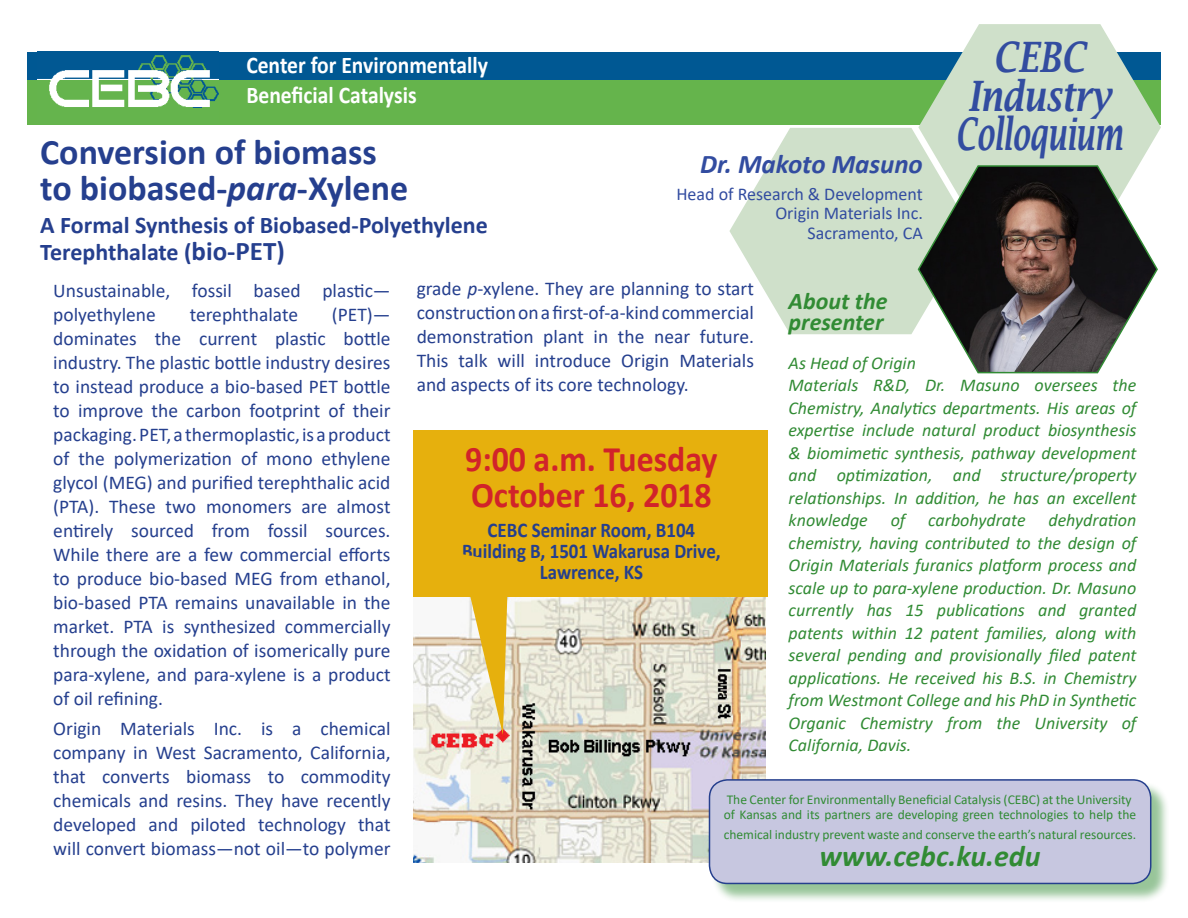
<style>
.page{position:relative;width:1188px;height:918px;background:#fff}
.page>*{position:absolute;margin:0;border:0;box-sizing:border-box;transform-origin:0 0}
.t1{font:italic 600 45px "Lucida Bright";color:#324ca0;scale:.64 1}
.t2{font:italic 600 42px "Lucida Bright";color:#324ca0;scale:.8 1}
.t3{font:700 36px "Calibri";color:#253f8e}
.t4{font:700 36px "Calibri";color:#d1232a;scale:.94 1}
.t5{font:italic 700 30px "Calibri";color:#318b34}
.t6{font:italic 700 27px "Calibri";color:#324ca0}
.t7{font:700 24px "Calibri";color:#253f8e}
.t8{font:700 24px "Calibri";color:#fff;scale:.9 1}
.t9{font:italic 700 24px "Calibri";color:#318b34}
.t10{font:700 21px/21px "Calibri";color:#253f8e;text-align:center;scale:.9 1}
.t11{font:19.5px/24px "Calibri";color:#253f8e;text-align:justify}
.t12{font:italic 18px/22.5px "Calibri";color:#318b34;text-align:justify}
.t13{font:18px "Calibri";color:#324ca0}
.t14{font:13.5px/15px "Calibri";color:#318b34}
.s1{font-style:italic}
.s2{font-size:27px}
</style>
<div class="page">
<div style="left:27px;top:81px;width:1134px;height:44px;background:#65b44c"></div>
<div style="left:27px;top:52px;width:1134px;height:27px;background:#005893"></div>
<img style="left:38px;top:55px;width:181px;height:53px">
<img style="left:413px;top:596px;width:353px;height:267px">
<div style="left:413px;top:430px;width:354px;height:166px;background:#e6b00d"></div>
<svg style="left:460px;top:596px;width:67px;height:143px;background:#e5cf99"></svg>
<div style="left:711px;top:781px;width:459px;height:122px;background:#318b34;opacity:.5"></div>
<div style="left:709px;top:780px;width:442px;height:103px;background:#c7c7e0;border-radius:18px"></div>
<div style="left:709px;top:779px;width:442px;height:105px;border:2px solid #253f8e;border-radius:18px"></div>
<svg style="left:918px;top:24px;width:243px;height:140px;fill:#cfe0ca"></svg>
<svg style="left:729px;top:128px;width:243px;height:206px;fill:#cfe0ca"></svg>
<svg style="left:917px;top:164px;width:241px;height:210px"></svg>
<p class="t8" style="left:246px;top:48px;width:270px">Center for Environmentally</p>
<p class="t8" style="left:246px;top:78px;width:191px">Beneficial Catalysis</p>
<p class="t3" style="left:40px;top:126px;width:338px">Conversion of biomass</p>
<p class="t3" style="left:40px;top:162px;width:369px">to biobased-<span class="s1">para</span>-Xylene</p>
<p class="t7" style="left:40px;top:208px;width:449px">A Formal Synthesis of Biobased-Polyethylene</p>
<p class="t7" style="left:40px;top:235px;width:246px">Terephthalate (<span class="s2">bio-PET)</span></p>
<p class="t6" style="left:700px;top:145px;width:224px">Dr. Makoto Masuno</p>
<p class="t13" style="left:676px;top:181px;width:248px">Head of Research &amp; Development</p>
<p class="t13" style="left:775px;top:201px;width:149px">Origin Materials Inc.</p>
<p class="t13" style="left:808px;top:220px;width:117px">Sacramento, CA</p>
<p class="t2" style="left:993px;top:33px;width:117px">CEBC</p>
<p class="t2" style="left:968px;top:72px;width:180px">Industry</p>
<p class="t1" style="left:955px;top:108px;width:263px">Colloquium</p>
<p class="t11" style="left:53px;top:278px;width:339px">Unsustainable, fossil based plastic— polyethylene</p>
<p class="t11" style="left:53px;top:302px;width:339px;text-indent:279px">(PET)— dominates the current plastic bottle industry. The plastic bottle industry desires to instead produce a bio-based PET bottle to improve the carbon footprint of their packaging. PET, a thermoplastic, is a product of the polymerization of mono ethylene glycol (MEG) and purified terephthalic acid (PTA). These two monomers are almost entirely sourced from fossil sources.<br>While there are a few commercial efforts to produce bio-based MEG from ethanol, bio-based PTA remains unavailable in the market. PTA is synthesized commercially through the oxidation of isomerically pure para-xylene, and para-xylene is a product of oil refining.</p>
<p class="t11" style="left:53px;top:716px;width:339px">Origin Materials Inc. is a chemical company in West Sacramento, California, that converts biomass to commodity chemicals and resins. They have recently developed and piloted technology that will convert biomass—not oil—to polymer</p>
<p class="t11" style="left:190px;top:302px;width:110px">terephthalate</p>
<p class="t11" style="left:417px;top:277px;width:339px">grade <span class="s1">p</span>-xylene. They are planning to start construction on a first-of-a-kind commercial demonstration plant in the near future.<br>This talk will introduce Origin Materials and aspects of its core technology.</p>
<p class="t4" style="left:465px;top:433px;width:270px">9:00 a.m. Tuesday</p>
<p class="t4" style="left:471px;top:469px;width:258px">October 16, 2018</p>
<p class="t10" style="left:488px;top:519px;width:232px">CEBC Seminar Room, B104</p>
<p class="t10" style="left:462px;top:540px;width:289px">Building B, 1501 Wakarusa Drive,<br>Lawrence, KS</p>
<p class="t9" style="left:789px;top:284px;width:101px">About the</p>
<p class="t9" style="left:789px;top:305px;width:96px">presenter</p>
<p class="t12" style="left:789px;top:351px;width:129px">As Head of Origin</p>
<p class="t12" style="left:789px;top:373px;width:349px">Materials R&amp;D, Dr. Masuno oversees the Chemistry, Analytics departments. His areas of expertise include natural product biosynthesis &amp; biomimetic synthesis, pathway development and optimization, and structure/property relationships. In addition, he has an excellent knowledge</p>
<p class="t12" style="left:891px;top:508px;width:16px">of</p>
<p class="t12" style="left:928px;top:508px;width:99px">carbohydrate</p>
<p class="t12" style="left:789px;top:508px;width:349px;text-indent:260px">dehydration chemistry, having contributed to the design of Origin Materials furanics platform process and scale up to para-xylene production. Dr. Masuno currently has 15 publications and granted patents within 12 patent families, along with several pending and provisionally filed patent applications. He received his B.S. in Chemistry from Westmont College and his PhD in Synthetic Organic Chemistry from the University of California, Davis.</p>
<p class="t14" style="left:724px;top:792px;width:414px">The Center for Environmentally Beneficial Catalysis (CEBC) at the University of Kansas and its partners are developing green technologies to help the</p>
<p class="t14" style="left:724px;top:826px;width:414px">chemical industry prevent waste and conserve the earth’s natural resources.</p>
<p class="t5" style="left:819px;top:835px;width:223px">www.cebc.ku.edu</p>
</div>
